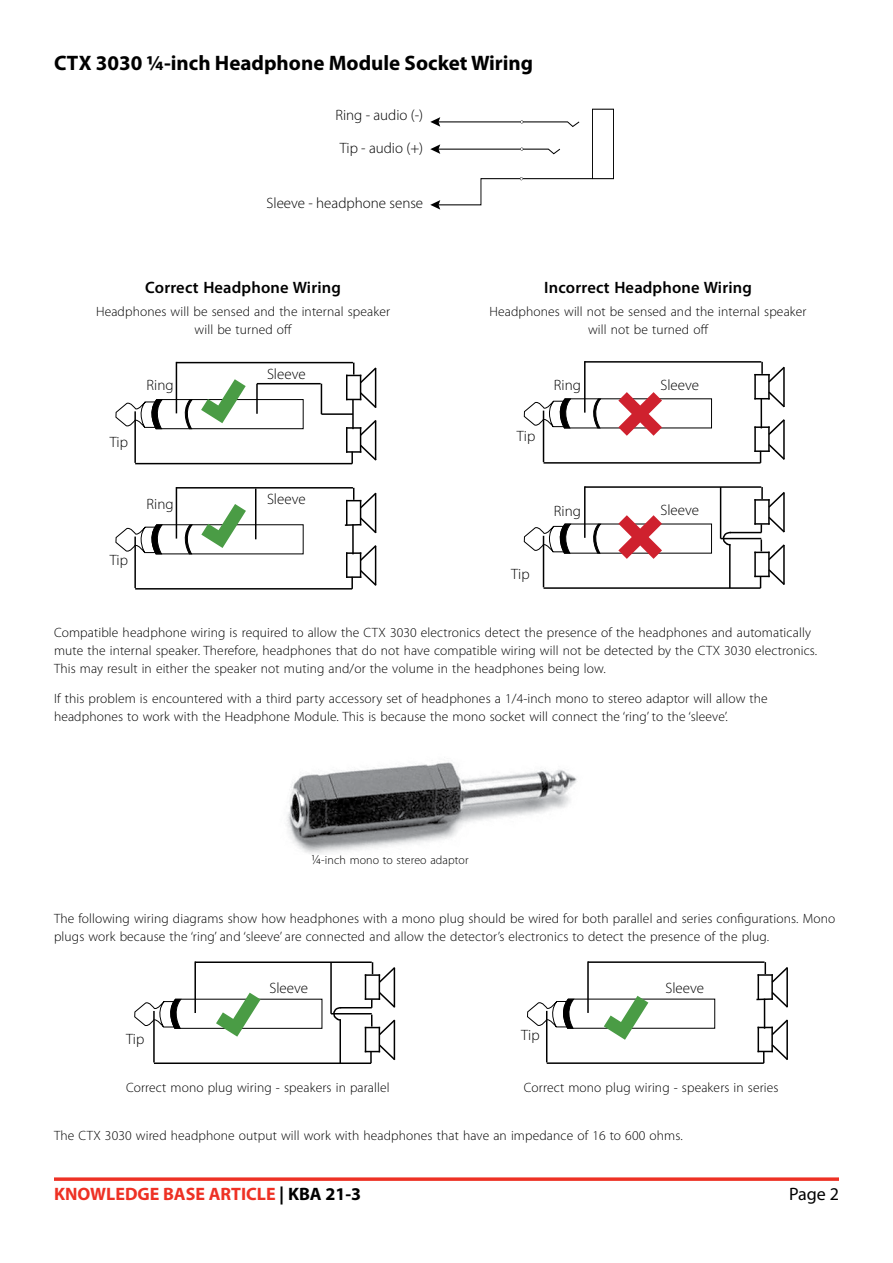
<style>
.page{position:relative;width:893px;height:1263px;background:#fff}
.page>*{position:absolute;margin:0;border:0;box-sizing:border-box;transform-origin:0 0}
.t1{font:700 21px "Myriad Pro";color:#000}
.t2{font:700 18px "Myriad Pro";color:#ee3124}
.t3{font:18px "Myriad Pro";color:#000}
.t4{font:600 16.5px "Myriad Pro";letter-spacing:.01em;color:#000}
.t5{font:300 15px "Myriad Pro";color:#000}
.t6{font:300 13.5px/18px "Myriad Pro";letter-spacing:.01em;color:#000}
.t7{font:300 12px "Myriad Pro";letter-spacing:.01em;color:#000}
.s1{font-size:13.5px}
.s2{color:#000}
</style>
<div class="page">
<hr style="left:54px;top:1178px;width:785px;height:3px;background:#ee3124">
<img style="left:287px;top:762px;width:290px;height:92px">
<hr style="left:764px;top:999px;width:1px;height:30px;background:#000">
<svg style="left:756px;top:962px;width:32px;height:47px"></svg>
<hr style="left:588px;top:961px;width:176px;height:2px;background:#000">
<hr style="left:587px;top:961px;width:2px;height:52px;background:#000">
<svg style="left:758px;top:1018px;width:30px;height:45px"></svg>
<hr style="left:547px;top:1062px;width:217px;height:2px;background:#000">
<hr style="left:546px;top:1011px;width:1px;height:51px;background:#000">
<hr style="left:195px;top:961px;width:177px;height:2px;background:#000">
<hr style="left:194px;top:961px;width:2px;height:52px;background:#000">
<hr style="left:154px;top:1062px;width:217px;height:2px;background:#000">
<hr style="left:153px;top:1011px;width:2px;height:51px;background:#000">
<svg style="left:365px;top:1015px;width:31px;height:48px"></svg>
<hr style="left:331px;top:1013px;width:41px;height:1px;background:#000">
<hr style="left:330px;top:962px;width:2px;height:52px;background:#000">
<svg style="left:365px;top:962px;width:31px;height:47px"></svg>
<hr style="left:340px;top:1007px;width:32px;height:1px;background:#000">
<hr style="left:339px;top:1019px;width:2px;height:44px;background:#000">
<svg style="left:332px;top:1007px;width:11px;height:14px"></svg>
<svg style="left:430px;top:109px;width:184px;height:101px"></svg>
<hr style="left:352px;top:399px;width:2px;height:30px;background:#000">
<hr style="left:321px;top:413px;width:32px;height:2px;background:#000">
<hr style="left:321px;top:384px;width:1px;height:30px;background:#000">
<hr style="left:257px;top:383px;width:64px;height:1px;background:#000">
<svg style="left:346px;top:363px;width:31px;height:47px"></svg>
<hr style="left:176px;top:362px;width:177px;height:1px;background:#000">
<hr style="left:176px;top:362px;width:1px;height:51px;background:#000">
<svg style="left:346px;top:418px;width:31px;height:46px"></svg>
<hr style="left:135px;top:463px;width:217px;height:1px;background:#000">
<hr style="left:134px;top:411px;width:2px;height:52px;background:#000">
<hr style="left:754px;top:374px;width:2px;height:25px;background:#000">
<hr style="left:768px;top:374px;width:2px;height:25px;background:#000">
<svg style="left:754px;top:390px;width:30px;height:19px"></svg>
<hr style="left:783px;top:367px;width:2px;height:40px;background:#000">
<hr style="left:754px;top:426px;width:2px;height:26px;background:#000">
<hr style="left:768px;top:426px;width:2px;height:26px;background:#000">
<svg style="left:754px;top:418px;width:31px;height:18px"></svg>
<hr style="left:783px;top:420px;width:2px;height:39px;background:#000">
<hr style="left:760px;top:398px;width:2px;height:30px;background:#000">
<svg style="left:754px;top:362px;width:31px;height:22px"></svg>
<hr style="left:585px;top:361px;width:176px;height:2px;background:#000">
<hr style="left:584px;top:361px;width:1px;height:52px;background:#000">
<svg style="left:754px;top:442px;width:31px;height:21px"></svg>
<hr style="left:543px;top:462px;width:217px;height:2px;background:#000">
<hr style="left:543px;top:411px;width:1px;height:51px;background:#000">
<hr style="left:754px;top:499px;width:2px;height:26px;background:#000">
<hr style="left:768px;top:499px;width:2px;height:26px;background:#000">
<hr style="left:783px;top:493px;width:2px;height:39px;background:#000">
<hr style="left:754px;top:552px;width:2px;height:25px;background:#000">
<hr style="left:768px;top:552px;width:2px;height:25px;background:#000">
<hr style="left:783px;top:545px;width:2px;height:39px;background:#000">
<svg style="left:754px;top:487px;width:31px;height:22px"></svg>
<hr style="left:585px;top:486px;width:176px;height:2px;background:#000">
<hr style="left:584px;top:486px;width:1px;height:52px;background:#000">
<svg style="left:754px;top:568px;width:31px;height:20px"></svg>
<hr style="left:543px;top:587px;width:217px;height:2px;background:#000">
<hr style="left:543px;top:536px;width:1px;height:51px;background:#000">
<hr style="left:721px;top:538px;width:40px;height:1px;background:#000">
<hr style="left:720px;top:487px;width:1px;height:52px;background:#000">
<svg style="left:754px;top:515px;width:31px;height:47px"></svg>
<hr style="left:730px;top:532px;width:31px;height:1px;background:#000">
<hr style="left:729px;top:544px;width:2px;height:44px;background:#000">
<svg style="left:722px;top:531px;width:10px;height:15px"></svg>
<hr style="left:352px;top:524px;width:2px;height:30px;background:#000">
<svg style="left:344px;top:488px;width:33px;height:47px"></svg>
<hr style="left:176px;top:487px;width:177px;height:2px;background:#000">
<hr style="left:176px;top:487px;width:1px;height:52px;background:#000">
<svg style="left:346px;top:543px;width:31px;height:46px"></svg>
<hr style="left:135px;top:588px;width:217px;height:2px;background:#000">
<hr style="left:134px;top:536px;width:2px;height:52px;background:#000">
<hr style="left:255px;top:489px;width:1px;height:50px;background:#000">
<svg style="left:115px;top:379px;width:189px;height:50px"></svg>
<svg style="left:115px;top:504px;width:189px;height:50px"></svg>
<svg style="left:134px;top:993px;width:188px;height:44px"></svg>
<svg style="left:527px;top:996px;width:188px;height:44px"></svg>
<svg style="left:524px;top:392px;width:188px;height:44px"></svg>
<svg style="left:524px;top:515px;width:188px;height:44px"></svg>
<h1 class="t1" style="left:54px;top:49px;width:481px">CTX 3030 1/4-inch Headphone Module Socket Wiring</h1>
<p class="t5" style="left:335px;top:107px;width:89px">Ring - audio (-)</p>
<p class="t5" style="left:340px;top:140px;width:85px">Tip - audio (+)</p>
<p class="t5" style="left:267px;top:195px;width:158px">Sleeve - headphone sense</p>
<p class="t4" style="left:145px;top:277px;width:197px">Correct Headphone Wiring</p>
<p class="t6" style="left:96px;top:302px;width:296px;text-align:center">Headphones will be sensed and the internal speaker will be turned off</p>
<p class="t5" style="left:110px;top:434px;width:20px">Tip</p>
<p class="t5" style="left:110px;top:552px;width:20px">Tip</p>
<p class="t5" style="left:147px;top:377px;width:29px">Ring</p>
<p class="t5" style="left:147px;top:496px;width:29px">Ring</p>
<p class="t5" style="left:267px;top:366px;width:40px">Sleeve</p>
<p class="t5" style="left:267px;top:491px;width:40px">Sleeve</p>
<p class="t4" style="left:544px;top:277px;width:209px">Incorrect Headphone Wiring</p>
<p class="t6" style="left:490px;top:302px;width:318px;text-align:center">Headphones will not be sensed and the internal speaker will not be turned off</p>
<p class="t5" style="left:517px;top:428px;width:20px">Tip</p>
<p class="t5" style="left:554px;top:377px;width:29px">Ring</p>
<p class="t5" style="left:660px;top:377px;width:40px">Sleeve</p>
<p class="t5" style="left:511px;top:566px;width:20px">Tip</p>
<p class="t5" style="left:554px;top:502px;width:29px">Ring</p>
<p class="t5" style="left:660px;top:502px;width:40px">Sleeve</p>
<p class="t6" style="left:54px;top:623px;width:765px">Compatible headphone wiring is required to allow the CTX 3030 electronics detect the presence of the headphones and automatically mute the internal speaker. Therefore, headphones that do not have compatible wiring will not be detected by the CTX 3030 electronics.<br>This may result in either the speaker not muting and/or the volume in the headphones being low.</p>
<p class="t6" style="left:54px;top:690px;width:715px">If this problem is encountered with a third party accessory set of headphones a 1/4-inch mono to stereo adaptor will allow the headphones to work with the Headphone Module. This is because the mono socket will connect the ‘ring’ to the ‘sleeve’.</p>
<p class="t7" style="left:311px;top:853px;width:159px"><span class="s1">1/4</span>-inch mono to stereo adaptor</p>
<p class="t6" style="left:54px;top:910px;width:783px">The following wiring diagrams show how headphones with a mono plug should be wired for both parallel and series configurations. Mono plugs work because the ‘ring’ and ‘sleeve’ are connected and allow the detector’s electronics to detect the presence of the plug.</p>
<p class="t5" style="left:126px;top:1031px;width:20px">Tip</p>
<p class="t5" style="left:269px;top:979px;width:40px">Sleeve</p>
<p class="t5" style="left:521px;top:1026px;width:20px">Tip</p>
<p class="t5" style="left:665px;top:980px;width:40px">Sleeve</p>
<p class="t6" style="left:126px;top:1079px;width:265px">Correct mono plug wiring - speakers in parallel</p>
<p class="t6" style="left:524px;top:1079px;width:256px">Correct mono plug wiring - speakers in series</p>
<p class="t6" style="left:54px;top:1126px;width:630px">The CTX 3030 wired headphone output will work with headphones that have an impedance of 16 to 600 ohms.</p>
<h2 class="t2" style="left:54px;top:1182px;width:309px">KNOWLEDGE BASE ARTICLE <span class="s2">| KBA 21-3</span></h2>
<h2 class="t3" style="left:789px;top:1182px;width:51px">Page 2</h2>
</div>
